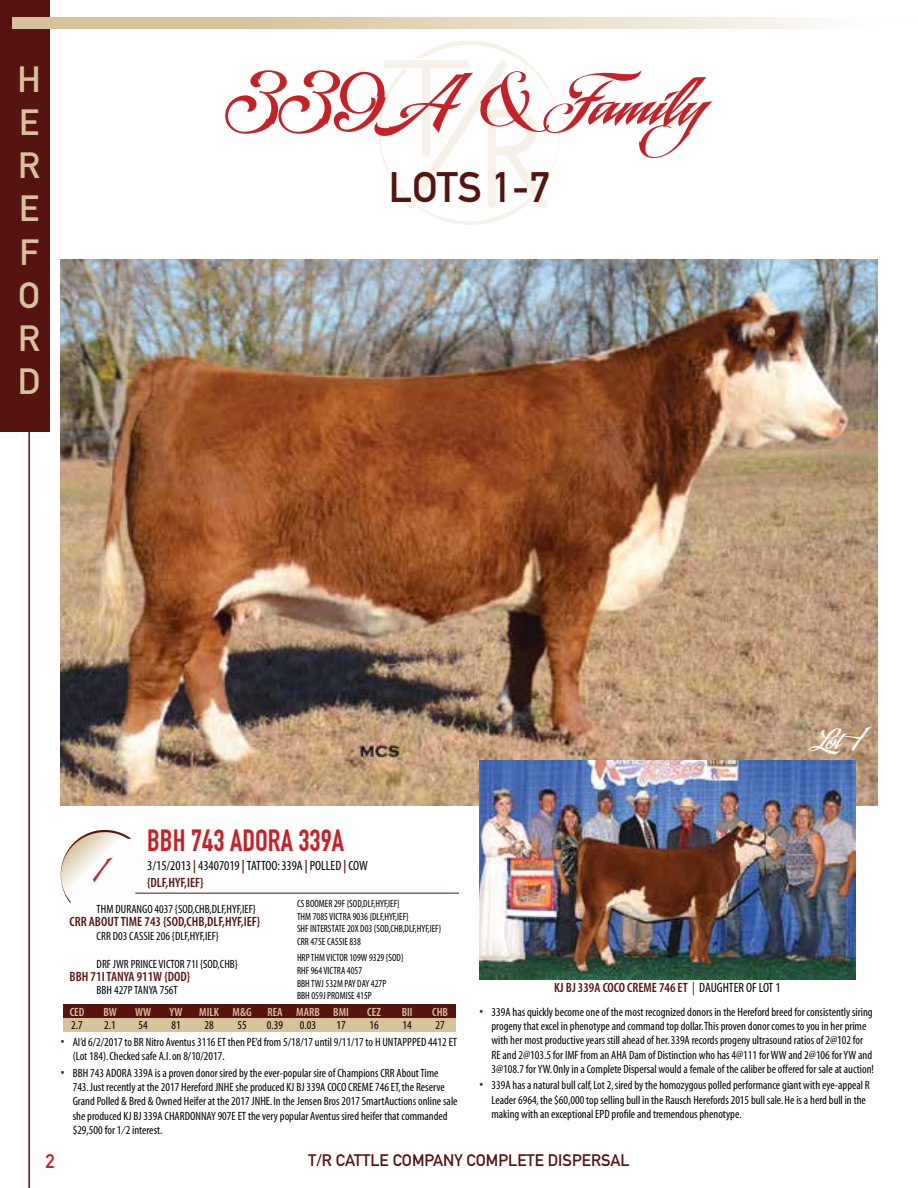
<style>
.page{position:relative;width:918px;height:1188px;background:#fff}
.page>*{position:absolute;margin:0;border:0;box-sizing:border-box;transform-origin:0 0}
.t1{font:84px "LHF Black Rose Script";color:#c72127}
.t2{font:42px "DIN Mittelschrift";color:#561411}
.t3{font:36px/43.2px "DIN Mittelschrift";color:#d7c39a;text-align:justify}
.t4{font:33px "LHF Black Rose Script";color:#fff}
.t5{font:33px "LHF Black Rose Script";color:#c72127}
.t6{font:700 30px "DIN Condensed";color:#c72127}
.t7{font:19.5px "DIN Mittelschrift";color:#c72127}
.t8{font:16.5px "DIN Mittelschrift";color:#561411}
.t9{font:600 condensed 13.5px "Myriad";color:#561411}
.t10{font:condensed 13.5px/16.2px "Myriad";color:#000}
.t11{font:condensed 12px/14.4px "Myriad";color:#000}
.t12{font:600 condensed 12px "Myriad";color:#d7c39a}
.t13{font:condensed 10.5px/12.6px "Myriad";color:#000;scale:.95 1}
.s1{font-weight:600;color:#561411}
.s2{font-weight:600;font-size:13.5px;color:#561411}
.s3{font-weight:400}
.s4{font-weight:400;color:#000}
</style>
<div class="page">
<div style="left:0;top:0;width:50px;height:432px;background:#561411"></div>
<hr style="left:28px;top:426px;width:2px;height:762px;background:#561411">
<svg style="left:12px;top:17px;width:808px;height:11px;background:#e3d6ba"></svg>
<svg style="left:61px;top:830px;width:70px;height:73px"></svg>
<div style="left:64px;top:1004px;width:392px;height:14px;background:#561411"></div>
<div style="left:64px;top:1018px;width:392px;height:13px;background:#d7c39a"></div>
<hr style="left:135px;top:893px;width:324px;height:1px;background:#561411">
<img style="left:61px;top:259px;width:817px;height:547px">
<svg style="left:378px;top:41px;width:182px;height:184px"></svg>
<img style="left:480px;top:760px;width:375px;height:219px">
<h3 class="t3" style="left:17px;top:58px;width:25px">H E R E F O R D</h3>
<h1 class="t1" style="left:232px;top:46px;width:524px">339A &amp; Family</h1>
<h2 class="t2" style="left:389px;top:163px;width:162px">LOTS 1-7</h2>
<h3 class="t4" style="left:811px;top:717px;width:60px">Lo t1</h3>
<h3 class="t6" style="left:147px;top:823px;width:199px">BBH 743 ADORA 339A</h3>
<p class="t10" style="left:147px;top:858px;width:222px">3/15/2013 <span class="s1">|</span> 43407019 <span class="s1">|</span> TATTOO: 339A <span class="s1">|</span> POLLED <span class="s1">|</span> COW <span class="s1">{DLF,HYF,IEF}</span></p>
<p class="t11" style="left:97px;top:903px;width:161px">THM DURANGO 4037 {SOD,CHB,DLF,HYF,IEF}</p>
<p class="t9" style="left:70px;top:915px;width:192px">CRR ABOUT TIME 743 {SOD,CHB,DLF,HYF,IEF}</p>
<p class="t11" style="left:97px;top:929px;width:124px">CRR D03 CASSIE 206 {DLF,HYF,IEF}</p>
<h3 class="t5" style="left:93px;top:848px;width:14px">1</h3>
<p class="t13" style="left:297px;top:898px;width:153px">CS BOOMER 29F {SOD,DLF,HYF,IEF}<br>THM 7085 VICTRA 9036 {DLF,HYF,IEF}<br>SHF INTERSTATE 20X D03 {SOD,CHB,DLF,HYF,IEF} CRR 475E CASSIE 838</p>
<p class="t11" style="left:97px;top:957px;width:143px">DRF JWR PRINCE VICTOR 71I {SOD,CHB}</p>
<p class="t9" style="left:70px;top:970px;width:122px">BBH 71I TANYA 911W {DOD}</p>
<p class="t11" style="left:97px;top:984px;width:83px">BBH 427P TANYA 756T</p>
<p class="t13" style="left:297px;top:952px;width:114px">HRP THM VICTOR 109W 9329 {SOD}<br>RHF 964 VICTRA 4057<br>BBH TWJ 532M PAY DAY 427P<br>BBH 059J PROMISE 415P</p>
<p class="t12" style="left:70px;top:1006px;width:16px">CED</p>
<p class="t12" style="left:103px;top:1006px;width:15px">BW</p>
<p class="t12" style="left:135px;top:1006px;width:18px">WW</p>
<p class="t12" style="left:170px;top:1006px;width:15px">YW</p>
<p class="t12" style="left:199px;top:1006px;width:54px">MILK M&amp;G</p>
<p class="t12" style="left:267px;top:1006px;width:83px">REA MARB BMI</p>
<p class="t12" style="left:367px;top:1006px;width:15px">CEZ</p>
<p class="t12" style="left:402px;top:1006px;width:12px">BII</p>
<p class="t12" style="left:432px;top:1006px;width:17px">CHB</p>
<p class="t11" style="left:71px;top:1019px;width:13px">2.7</p>
<p class="t11" style="left:104px;top:1019px;width:13px">2.1</p>
<p class="t11" style="left:138px;top:1019px;width:11px">54</p>
<p class="t11" style="left:171px;top:1019px;width:11px">81</p>
<p class="t11" style="left:204px;top:1019px;width:11px">28</p>
<p class="t11" style="left:237px;top:1019px;width:11px">55</p>
<p class="t11" style="left:267px;top:1019px;width:18px">0.39</p>
<p class="t11" style="left:300px;top:1019px;width:18px">0.03</p>
<p class="t11" style="left:336px;top:1019px;width:11px">17</p>
<p class="t11" style="left:369px;top:1019px;width:11px">16</p>
<p class="t11" style="left:402px;top:1019px;width:11px">14</p>
<p class="t11" style="left:435px;top:1019px;width:11px">27</p>
<p class="t11" style="left:73px;top:1035px;width:386px;text-indent:-12px"><span class="s2">•</span> AI’d 6/2/2017 to BR Nitro Aventus 3116 ET then PE’d from 5/18/17 until 9/11/17 to H UNTAPPPED 4412 ET (Lot 184). Checked safe A.I. on 8/10/2017.</p>
<p class="t11" style="left:73px;top:1066px;width:386px;text-indent:-12px"><span class="s2">•</span> BBH 743 ADORA 339A is a proven donor sired by the ever-popular sire of Champions CRR About Time 743. Just recently at the 2017 Hereford JNHE she produced KJ BJ 339A COCO CREME 746 ET, the Reserve Grand Polled &amp; Bred &amp; Owned Heifer at the 2017 JNHE. In the Jensen Bros 2017 SmartAuctions online sale she produced KJ BJ 339A CHARDONNAY 907E ET the very popular Aventus sired heifer that commanded $29,500 for 1⁄2 interest.</p>
<p class="t9" style="left:554px;top:980px;width:228px">KJ BJ 339A COCO CREME 746 ET <span class="s3">|</span> <span class="s4">DAUGHTER OF LOT 1</span></p>
<p class="t11" style="left:492px;top:1005px;width:384px;text-indent:-12px"><span class="s2">•</span> 339A has quickly become one of the most recognized donors in the Hereford breed for consistently siring progeny that excel in phenotype and command top dollar.This proven donor comes to you in her prime with her most productive years still ahead of her. 339A records progeny ultrasound ratios of 2@102 for RE and 2@103.5 for IMF from an AHA Dam of Distinction who has 4@111 for WW and 2@106 for YW and 3@108.7 for YW. Only in a Complete Dispersal would a female of the caliber be offered for sale at auction!</p>
<p class="t11" style="left:492px;top:1079px;width:380px;text-indent:-12px"><span class="s2">•</span> 339A has a natural bull calf, Lot 2, sired by the homozygous polled performance giant with eye-appeal R<br>Leader 6964, the $60,000 top selling bull in the Rausch Herefords 2015 bull sale. He is a herd bull in the making with an exceptional EPD profile and tremendous phenotype.</p>
<h3 class="t7" style="left:45px;top:1150px;width:11px">2</h3>
<h3 class="t8" style="left:308px;top:1150px;width:323px">T/R CATTLE COMPANY COMPLETE DISPERSAL</h3>
</div>
